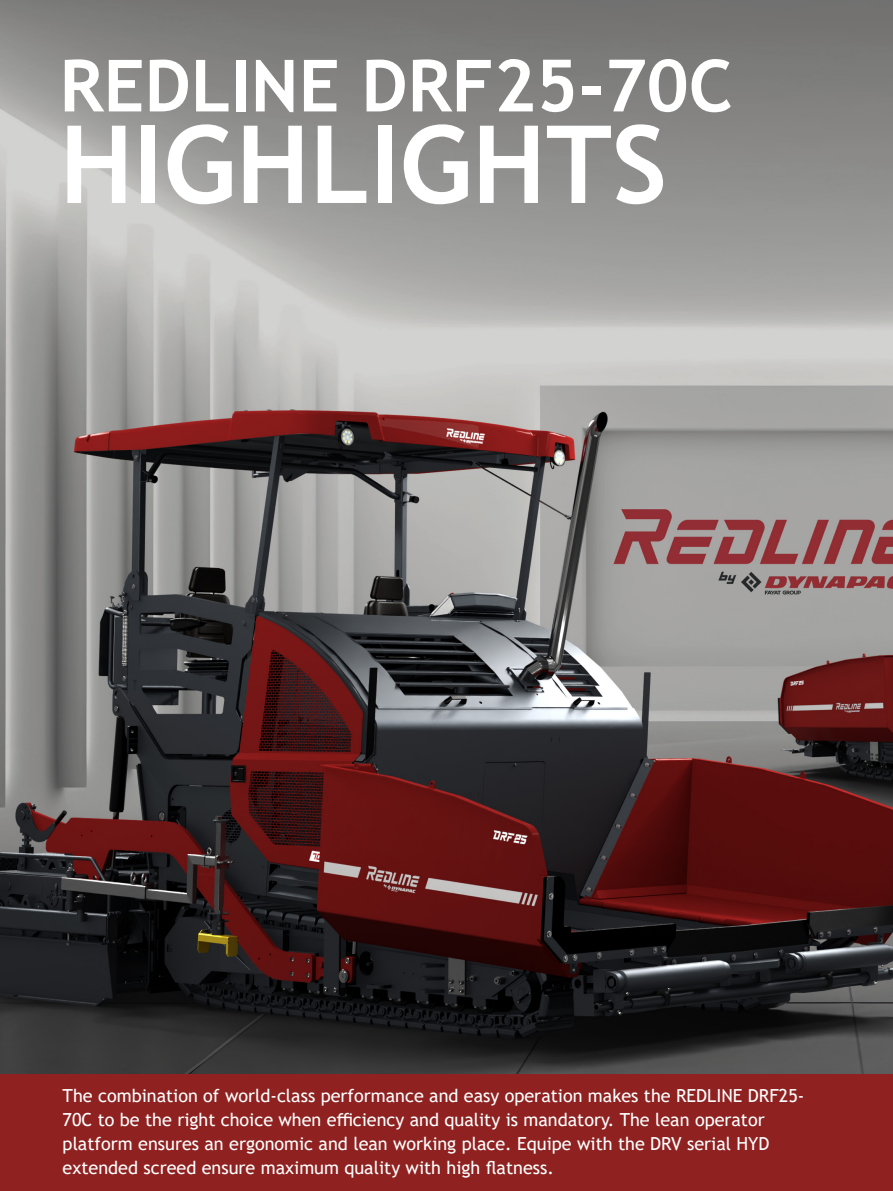
<style>
.page{position:relative;width:893px;height:1191px;background:#fff}
.page>*{position:absolute;margin:0;border:0;box-sizing:border-box;transform-origin:0 0}
.t1{font:700 108px "Trebuchet MS";color:#fff}
.t2{font:700 72px "Trebuchet MS";color:#fff}
.Content_White_Text{font:18px/24px "Trebuchet MS";color:#fff}
</style>
<div class="page">
<img style="left:0;top:0;width:893px;height:1074px">
<div style="left:0;top:1074px;width:893px;height:117px;background:#8f2221"></div>
<p class="t2" style="left:60px;top:41px;width:675px">REDLINE DRF25-70C</p>
<p class="t1" style="left:60px;top:97px;width:609px">HIGHLIGHTS</p>
<p class="Content_White_Text" style="left:63px;top:1083px;width:743px">The combination of world-class performance and easy operation makes the REDLINE DRF25- 70C to be the right choice when efficiency and quality is mandatory. The lean operator platform ensures an ergonomic and lean working place. Equipe with the DRV serial HYD extended screed ensure maximum quality with high flatness.</p>
</div>
